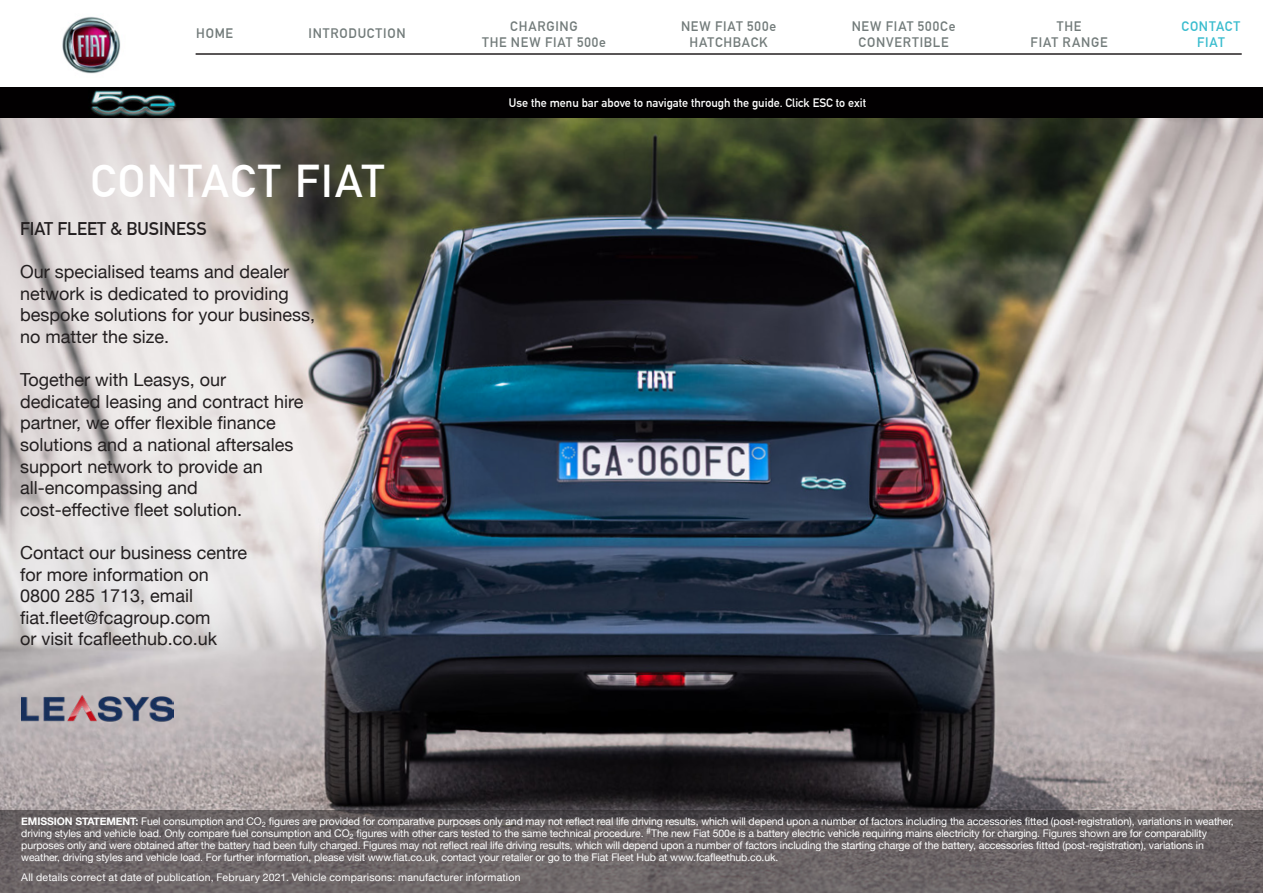
<style>
.page{position:relative;width:1263px;height:893px;background:#fff}
.page>*{position:absolute;margin:0;border:0;box-sizing:border-box;transform-origin:0 0}
.t1{font:700 45px "DIN Alternate";letter-spacing:.045em;color:#fff}
.t2{font:18px/21.6px "Helvetica Neue";color:#231f20}
.t3{font:700 18px "DIN Alternate";color:#231f20}
.t4{font:700 13.5px "DIN Alternate";letter-spacing:.065em;color:#727b7a}
.t5{font:700 13.5px "DIN Alternate";letter-spacing:.065em;color:#39bcce}
.t6{font:700 12px "DIN Alternate";color:#fff}
.t7{font:10.5px/12px "Helvetica Neue";letter-spacing:-.01em;color:#fff}
.t8{font:10.5px "Helvetica Neue";letter-spacing:.02em;color:#fff}
.s1{font-weight:700}
</style>
<div class="page">
<div style="left:0;top:87px;width:1263px;height:31px;background:#020001"></div>
<img style="left:91px;top:90px;width:85px;height:27px">
<img style="left:0;top:118px;width:1263px;height:693px">
<img style="left:21px;top:688px;width:152px;height:41px">
<img style="left:62px;top:16px;width:59px;height:58px">
<hr style="left:196px;top:53px;width:1046px;height:2px;background:#231f20">
<svg style="left:0;top:811px;width:1263px;height:82px;background:#676062"></svg>
<p class="t4" style="left:196px;top:23px;width:38px">HOME</p>
<p class="t4" style="left:309px;top:23px;width:99px">INTRODUCTION</p>
<p class="t1" style="left:90px;top:147px;width:296px">CONTACT FIAT</p>
<p class="t3" style="left:20px;top:215px;width:188px">FIAT FLEET &amp; BUSINESS</p>
<p class="t2" style="left:20px;top:262px;width:297px">Our specialised teams and dealer network is dedicated to providing bespoke solutions for your business, no matter the size.</p>
<p class="t2" style="left:20px;top:370px;width:285px">Together with Leasys, our dedicated leasing and contract hire partner, we offer flexible finance solutions and a national aftersales support network to provide an all-encompassing and cost-effective fleet solution.</p>
<p class="t2" style="left:20px;top:543px;width:229px">Contact our business centre for more information on<br>0800 285 1713, email fiat.fleet@fcagroup.com<br>or visit fcafleethub.co.uk</p>
<p class="t4" style="left:510px;top:16px;width:69px">CHARGING</p>
<p class="t4" style="left:681px;top:16px;width:97px">NEW FIAT 500e</p>
<p class="t4" style="left:852px;top:16px;width:105px">NEW FIAT 500Ce</p>
<p class="t4" style="left:1057px;top:16px;width:26px">THE</p>
<p class="t5" style="left:1181px;top:16px;width:60px">CONTACT</p>
<p class="t4" style="left:482px;top:32px;width:126px">THE NEW FIAT 500e</p>
<p class="t4" style="left:689px;top:32px;width:80px">HATCHBACK</p>
<p class="t4" style="left:858px;top:32px;width:92px">CONVERTIBLE</p>
<p class="t4" style="left:1030px;top:32px;width:78px">FIAT RANGE</p>
<p class="t5" style="left:1197px;top:32px;width:29px">FIAT</p>
<p class="t6" style="left:509px;top:94px;width:359px">Use the menu bar above to navigate through the guide. Click ESC to exit</p>
<p class="t7" style="left:21px;top:816px;width:1214px"><span class="s1">EMISSION STATEMENT:</span> Fuel consumption and CO<sub>2</sub> figures are provided for comparative purposes only and may not reflect real life driving results, which will depend upon a number of factors including the accessories fitted (post-registration), variations in weather, driving styles and vehicle load. Only compare fuel consumption and CO<sub>2</sub> figures with other cars tested to the same technical procedure. <sup>#</sup>The new Fiat 500e is a battery electric vehicle requiring mains electricity for charging. Figures shown are for comparability purposes only and were obtained after the battery had been fully charged. Figures may not reflect real life driving results, which will depend upon a number of factors including the starting charge of the battery, accessories fitted (post-registration), variations in weather, driving styles and vehicle load. For further information, please visit www.fiat.co.uk, contact your retailer or go to the Fiat Fleet Hub at www.fcafleethub.co.uk.</p>
<p class="t8" style="left:21px;top:869px;width:501px">All details correct at date of publication, February 2021. Vehicle comparisons: manufacturer information</p>
</div>
